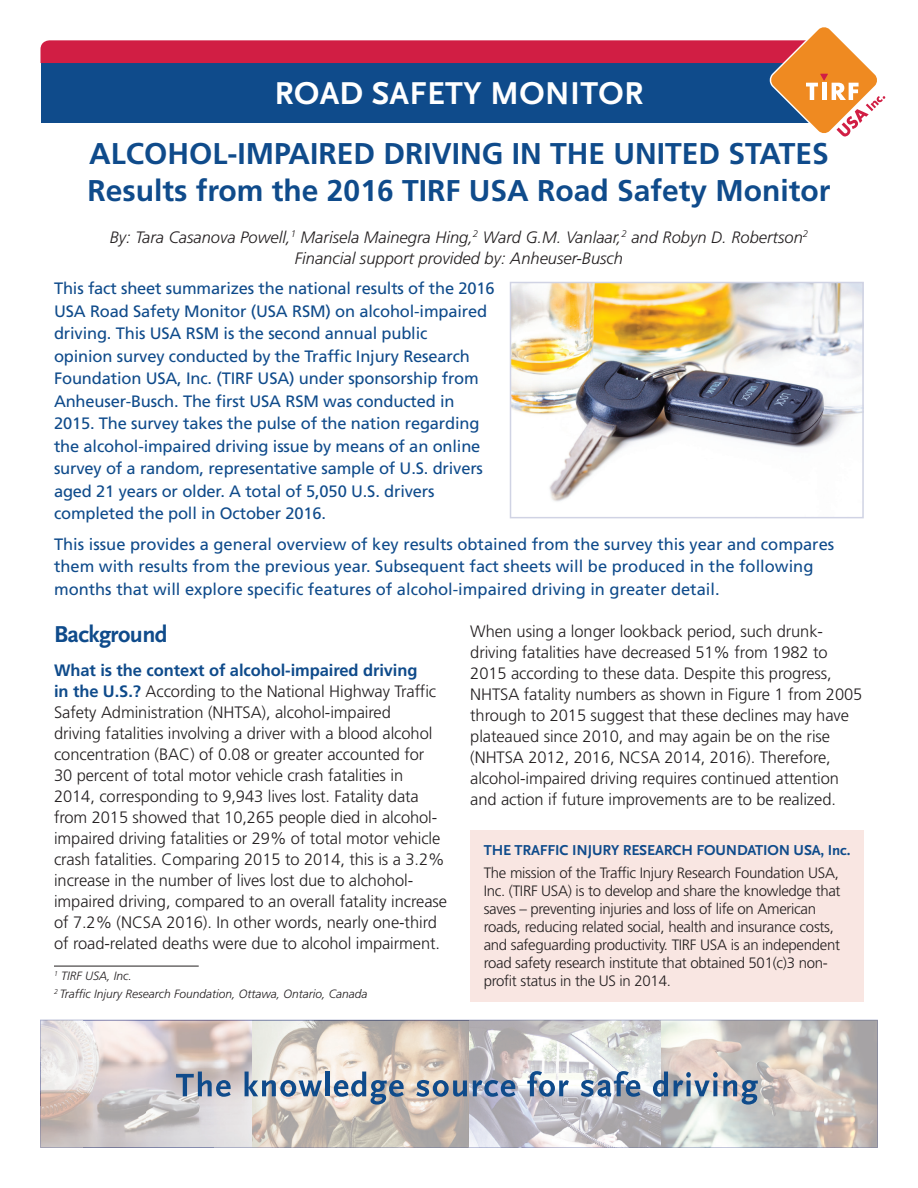
<style>
.page{position:relative;width:918px;height:1188px;background:#fff}
.page>*{position:absolute;margin:0;border:0;box-sizing:border-box;transform-origin:0 0}
.t1{font:700 33px "Scala Sans OT";letter-spacing:.01em;color:#fff}
.t2{font:700 30px/36.8px "Frutiger LT Std";color:#0f4b8b}
.t3{font:700 24px "Scala Sans OT";letter-spacing:-.025em;color:#0f4b8b}
.t4{font:300 16.5px/21px "Frutiger LT Std";letter-spacing:-.005em;color:#231f20}
.t5{font:16.5px/22.5px "Frutiger LT Std";letter-spacing:-.01em;color:#0f4b8b}
.t6{font:italic 300 16.5px/21px "Frutiger LT Std";color:#231f20;text-align:center}
.t7{font:300 15px/18px "Frutiger LT Std";letter-spacing:-.02em;color:#231f20}
.t8{font:700 15px "Scala Sans OT";letter-spacing:-.01em;color:#0f4b8b}
.t9{font:italic 300 12px/18px "Frutiger LT Std";color:#231f20}
.s1{font-weight:700;color:#0f4b8b}
</style>
<div class="page">
<svg style="left:40px;top:27px;width:845px;height:110px"></svg>
<svg style="left:40px;top:1021px;width:794px;height:127px;background:#d6cdc8"></svg>
<img style="left:458px;top:1020px;width:216px;height:128px">
<img style="left:40px;top:1020px;width:44px;height:43px">
<img style="left:84px;top:1020px;width:384px;height:1px">
<img style="left:40px;top:1105px;width:44px;height:43px">
<img style="left:84px;top:1147px;width:172px;height:1px">
<img style="left:662px;top:1020px;width:216px;height:43px">
<img style="left:834px;top:1062px;width:44px;height:86px">
<img style="left:662px;top:1147px;width:172px;height:1px">
<svg style="left:176px;top:1072px;width:55px;height:25px"></svg>
<svg style="left:245px;top:1072px;width:77px;height:25px;background:#a0afc0"></svg>
<hr style="left:326px;top:1072px;width:4px;height:24px;background:#0f4b8b">
<svg style="left:334px;top:1072px;width:70px;height:33px;background:#a3acb8"></svg>
<svg style="left:416px;top:1080px;width:51px;height:17px"></svg>
<svg style="left:473px;top:1080px;width:42px;height:17px"></svg>
<svg style="left:527px;top:1071px;width:42px;height:26px"></svg>
<svg style="left:581px;top:1071px;width:59px;height:26px"></svg>
<svg style="left:653px;top:1072px;width:15px;height:25px"></svg>
<svg style="left:674px;top:1072px;width:84px;height:33px;background:#a3adba"></svg>
<div style="left:470px;top:831px;width:394px;height:171px;background:#f9e6e2"></div>
<hr style="left:54px;top:966px;width:145px;height:1px;background:#231f20">
<img style="left:513px;top:285px;width:348px;height:217px">
<div style="left:510px;top:282px;width:354px;height:236px;border:2px solid #d0d3e4"></div>
<h1 class="t1" style="left:275px;top:74px;width:370px">ROAD SAFETY MONITOR</h1>
<h2 class="t2" style="left:87px;top:135px;width:744px">ALCOHOL-IMPAIRED DRIVING IN THE UNITED STATES<br>Results from the 2016 TIRF USA Road Safety Monitor</h2>
<p class="t6" style="left:110px;top:227px;width:700px">By: Tara Casanova Powell,<sup>1</sup> Marisela Mainegra Hing,<sup>2</sup> Ward G.M. Vanlaar,<sup>2</sup> and Robyn D. Robertson<sup>2<br></sup>Financial support provided by: Anheuser-Busch</p>
<p class="t5" style="left:54px;top:277px;width:442px">This fact sheet summarizes the national results of the 2016<br>USA Road Safety Monitor (USA RSM) on alcohol-impaired driving. This USA RSM is the second annual public<br>opinion survey conducted by the Traffic Injury Research Foundation USA, Inc. (TIRF USA) under sponsorship from Anheuser-Busch. The first USA RSM was conducted in 2015. The survey takes the pulse of the nation regarding the alcohol-impaired driving issue by means of an online survey of a random, representative sample of U.S. drivers aged 21 years or older. A total of 5,050 U.S. drivers completed the poll in October 2016.</p>
<p class="t5" style="left:54px;top:533px;width:782px">This issue provides a general overview of key results obtained from the survey this year and compares them with results from the previous year. Subsequent fact sheets will be produced in the following months that will explore specific features of alcohol-impaired driving in greater detail.</p>
<h3 class="t3" style="left:54px;top:621px;width:115px">Background</h3>
<p class="t4" style="left:54px;top:660px;width:395px"><span class="s1">What is the context of alcohol-impaired driving<br>in the U.S.?</span> According to the National Highway Traffic Safety Administration (NHTSA), alcohol-impaired<br>driving fatalities involving a driver with a blood alcohol concentration (BAC) of 0.08 or greater accounted for<br>30 percent of total motor vehicle crash fatalities in 2014, corresponding to 9,943 lives lost. Fatality data from 2015 showed that 10,265 people died in alcohol&shy;impaired driving fatalities or 29% of total motor vehicle crash fatalities. Comparing 2015 to 2014, this is a 3.2% increase in the number of lives lost due to alchohol&shy;impaired driving, compared to an overall fatality increase of 7.2% (NCSA 2016). In other words, nearly one-third of road-related deaths were due to alcohol impairment.</p>
<p class="t4" style="left:470px;top:621px;width:394px">When using a longer lookback period, such drunk&shy;driving fatalities have decreased 51% from 1982 to 2015 according to these data. Despite this progress, NHTSA fatality numbers as shown in Figure 1 from 2005 through to 2015 suggest that these declines may have plateaued since 2010, and may again be on the rise (NHTSA 2012, 2016, NCSA 2014, 2016). Therefore, alcohol-impaired driving requires continued attention and action if future improvements are to be realized.</p>
<p class="t8" style="left:484px;top:842px;width:368px">THE TRAFFIC INJURY RESEARCH FOUNDATION USA, Inc.</p>
<p class="t7" style="left:484px;top:864px;width:358px">The mission of the Traffic Injury Research Foundation USA, Inc. (TIRF USA) is to develop and share the knowledge that saves – preventing injuries and loss of life on American roads, reducing related social, health and insurance costs, and safeguarding productivity. TIRF USA is an independent road safety research institute that obtained 501(c)3 non&shy;profit status in the US in 2014.</p>
<p class="t9" style="left:54px;top:967px;width:315px"><sup>1</sup> TIRF USA, Inc.<br><sup>2</sup> Traffic Injury Research Foundation, Ottawa, Ontario, Canada</p>
</div>
